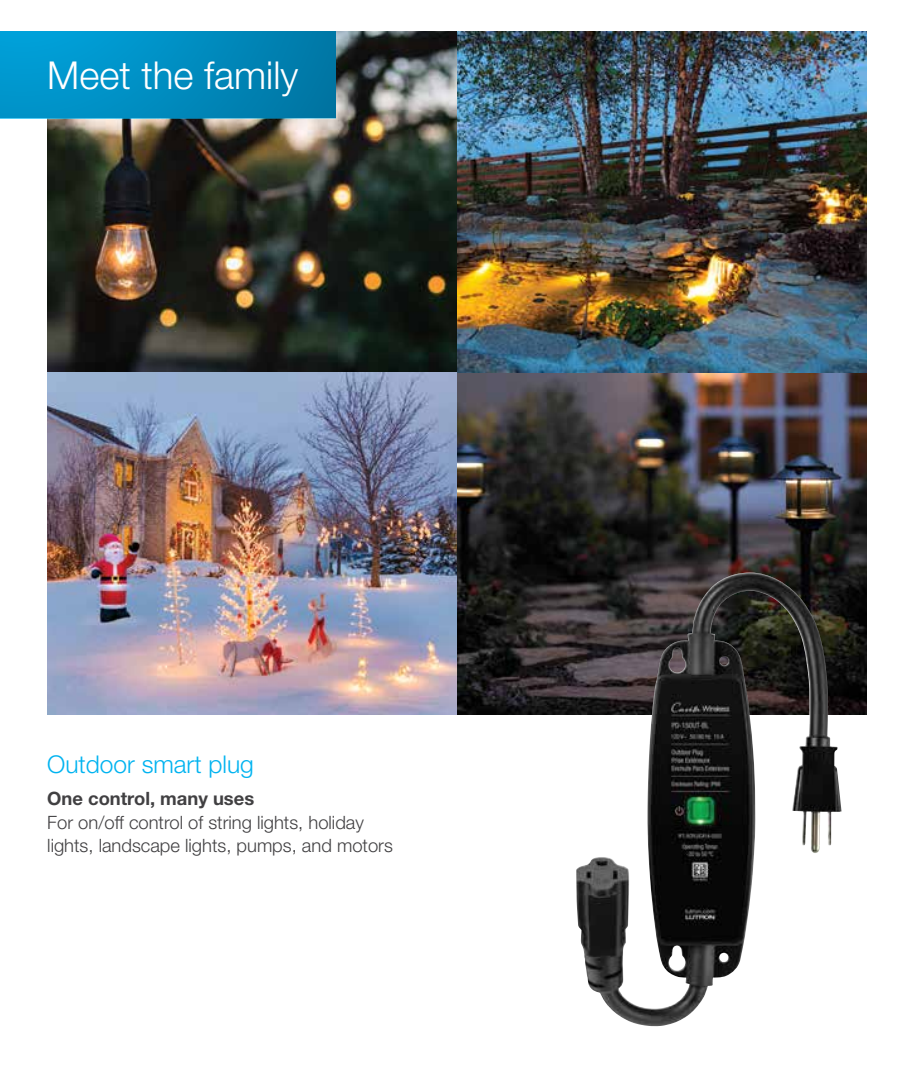
<style>
.page{position:relative;width:914px;height:1071px;background:#fff}
.page>*{position:absolute;margin:0;border:0;box-sizing:border-box;transform-origin:0 0}
.t1{font:300 38.5px "Helvetica Neue LT Std";color:#fff}
.t2{font:300 24.5px "Helvetica Neue LT Std";color:#00b3f0}
.t3{font:300 18.38px/23.6px "Helvetica Neue LT Std";color:#414042}
.t4{font:700 18.38px "Helvetica Neue LT Std";color:#414042}
</style>
<div class="page">
<img style="left:47px;top:32px;width:819px;height:682px">
<svg style="left:0;top:32px;width:336px;height:86px"></svg>
<img style="left:576px;top:584px;width:233px;height:443px">
<h1 class="t1" style="left:47px;top:51px;width:252px">Meet the family</h1>
<h2 class="t2" style="left:47px;top:750px;width:208px">Outdoor smart plug</h2>
<p class="t4" style="left:47px;top:787px;width:208px">One control, many uses</p>
<p class="t3" style="left:47px;top:810px;width:347px">For on/off control of string lights, holiday lights, landscape lights, pumps, and motors</p>
</div>
